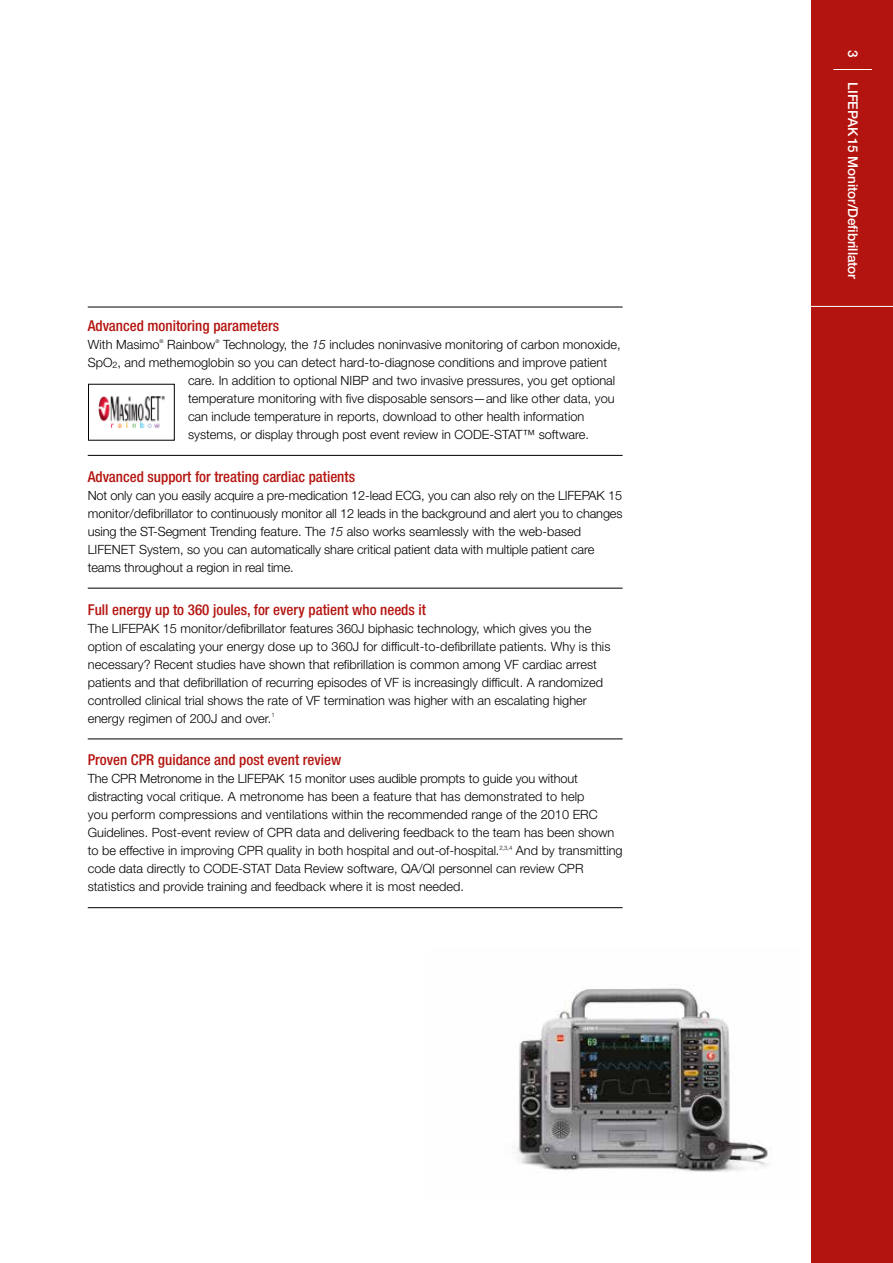
<style>
.page{position:relative;width:893px;height:1263px;background:#fff}
.page>*{position:absolute;margin:0;border:0;box-sizing:border-box;transform-origin:0 0}
.t1{font:500 condensed 15px "Helvetica Neue LT Std";color:#b4140f}
.t2{font:500 13.5px "Helvetica Neue LT Std";letter-spacing:-.01em;color:#fff}
.t3{font:300 12.75px/18px "Helvetica Neue LT Std";color:#000}
.t4{font:300 5.1px "Helvetica Neue LT Std";color:#000}
.s1{font-style:italic}
</style>
<div class="page">
<img style="left:513px;top:984px;width:259px;height:188px">
<div style="left:812px;top:0;width:81px;height:1263px;background:#b4140f"></div>
<hr style="left:806px;top:306px;width:87px;height:1px;background:#fff">
<hr style="left:88px;top:307px;width:535px;height:1px;background:#000">
<hr style="left:88px;top:455px;width:535px;height:1px;background:#000">
<hr style="left:88px;top:588px;width:535px;height:1px;background:#000">
<hr style="left:88px;top:739px;width:535px;height:1px;background:#000">
<hr style="left:88px;top:907px;width:535px;height:1px;background:#000">
<img style="left:99px;top:396px;width:66px;height:32px">
<hr style="left:833px;top:69px;width:39px;height:1px;background:#fff">
<p class="t1" style="left:88px;top:317px;width:193px">Advanced monitoring parameters</p>
<p class="t3" style="left:88px;top:335px;width:73px">With Masimo</p>
<p class="t4" style="left:160px;top:338px;width:6px">®</p>
<p class="t3" style="left:167px;top:335px;width:50px">Rainbow</p>
<p class="t4" style="left:215px;top:338px;width:6px">®</p>
<p class="t3" style="left:223px;top:335px;width:399px">Technology, the <span class="s1">15</span> includes noninvasive monitoring of carbon monoxide,</p>
<p class="t3" style="left:88px;top:353px;width:521px">SpO<sub>2</sub>, and methemoglobin so you can detect hard-to-diagnose conditions and improve patient</p>
<p class="t3" style="left:188px;top:371px;width:429px">care. In addition to optional NIBP and two invasive pressures, you get optional</p>
<p class="t3" style="left:188px;top:389px;width:428px">temperature monitoring with five disposable sensors—and like other data, you</p>
<p class="t3" style="left:188px;top:407px;width:398px">can include temperature in reports, download to other health information</p>
<p class="t3" style="left:188px;top:425px;width:403px">systems, or display through post event review in CODE-STAT™ software.</p>
<p class="t1" style="left:88px;top:467px;width:269px">Advanced support for treating cardiac patients</p>
<p class="t3" style="left:88px;top:486px;width:536px">Not only can you easily acquire a pre-medication 12-lead ECG, you can also rely on the LIFEPAK 15 monitor/defibrillator to continuously monitor all 12 leads in the background and alert you to changes using the ST-Segment Trending feature. The <span class="s1">15</span> also works seamlessly with the web-based LIFENET System, so you can automatically share critical patient data with multiple patient care teams throughout a region in real time.</p>
<p class="t1" style="left:88px;top:600px;width:340px">Full energy up to 360 joules, for every patient who needs it</p>
<p class="t3" style="left:88px;top:619px;width:524px">The LIFEPAK 15 monitor/defibrillator features 360J biphasic technology, which gives you the option of escalating your energy dose up to 360J for difficult-to-defibrillate patients. Why is this necessary? Recent studies have shown that refibrillation is common among VF cardiac arrest patients and that defibrillation of recurring episodes of VF is increasingly difficult. A randomized controlled clinical trial shows the rate of VF termination was higher with an escalating higher energy regimen of 200J and over.<sup>1</sup></p>
<p class="t1" style="left:88px;top:751px;width:255px">Proven CPR guidance and post event review</p>
<p class="t3" style="left:88px;top:769px;width:536px">The CPR Metronome in the LIFEPAK 15 monitor uses audible prompts to guide you without distracting vocal critique. A metronome has been a feature that has demonstrated to help<br>you perform compressions and ventilations within the recommended range of the 2010 ERC Guidelines. Post-event review of CPR data and delivering feedback to the team has been shown to be effective in improving CPR quality in both hospital and out-of-hospital.<sup>2,3,4</sup> And by transmitting code data directly to CODE-STAT Data Review software, QA/QI personnel can review CPR statistics and provide training and feedback where it is most needed.</p>
<p class="t2" style="left:861px;top:50px;width:9px;rotate:90deg">3</p>
<p class="t2" style="left:861px;top:82px;width:198px;rotate:90deg">LIFEPAK 15 Monitor/Defibrillator</p>
</div>
